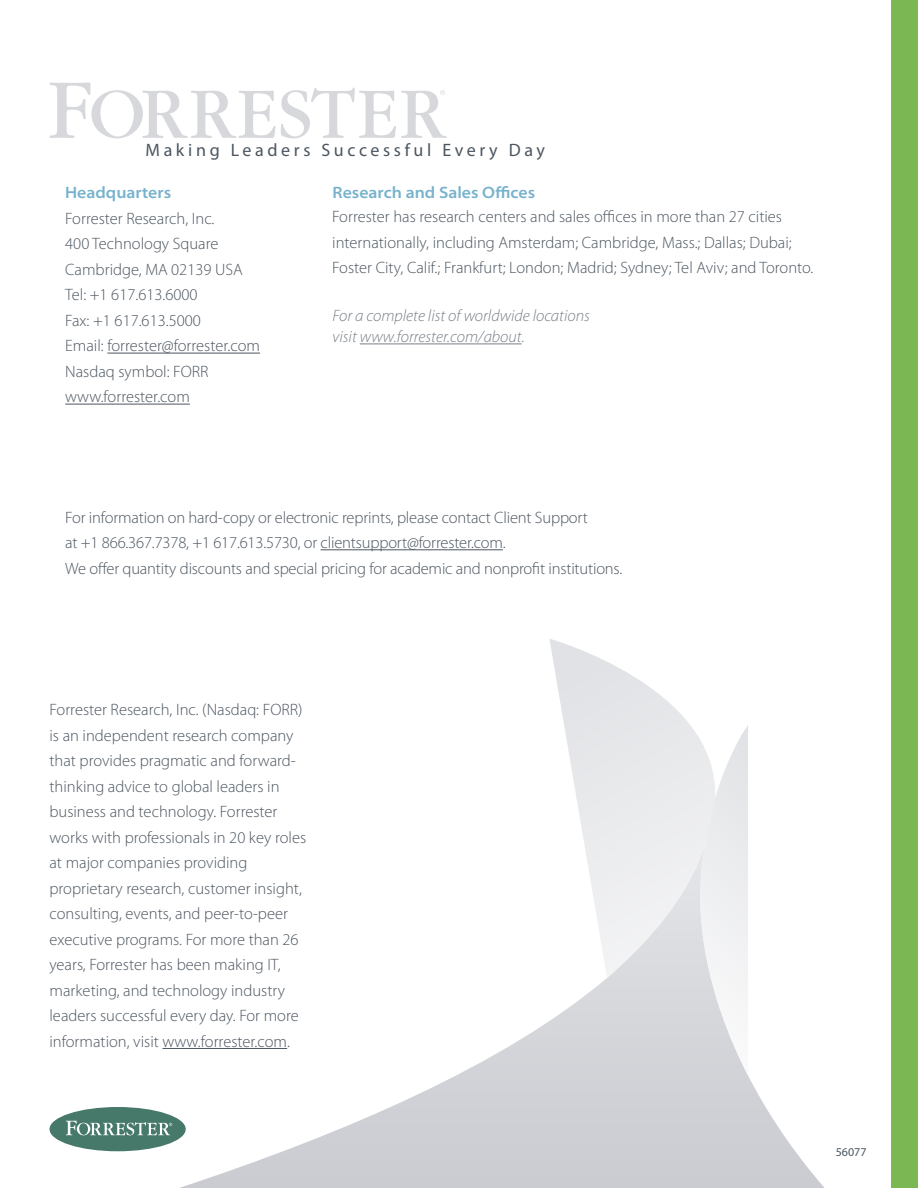
<style>
.page{position:relative;width:918px;height:1188px;background:#fff}
.page>*{position:absolute;margin:0;border:0;box-sizing:border-box;transform-origin:0 0}
.t1{font:18px "Myriad Pro";letter-spacing:.2em;color:#4c5660}
.t2{font:300 16.5px/25.5px "Myriad Pro";color:#4c5660}
.t3{font:italic 300 16.5px/21px "Myriad Pro";color:#798088}
.t4{font:600 semi-expanded 16.5px "Myriad Pro";color:#77b2cd}
.t5{font:12px "Myriad Pro";color:#4c5660}
</style>
<div class="page">
<hr style="left:163px;top:1048px;width:124px;height:1px;background:#4c5660">
<svg style="left:50px;top:82px;width:397px;height:56px"></svg>
<div style="left:50px;top:1107px;width:136px;height:44px;background:#46796a;border-radius:50%"></div>
<svg style="left:66px;top:1121px;width:106px;height:14px"></svg>
<svg style="left:179px;top:978px;width:646px;height:210px"></svg>
<svg style="left:549px;top:639px;width:142px;height:339px"></svg>
<svg style="left:691px;top:726px;width:57px;height:349px"></svg>
<hr style="left:107px;top:353px;width:153px;height:1px;background:#4c5660">
<hr style="left:65px;top:404px;width:125px;height:1px;background:#4c5660">
<div style="left:891px;top:0;width:27px;height:1188px;background:#7bb752"></div>
<hr style="left:321px;top:549px;width:182px;height:1px;background:#4c5660">
<hr style="left:360px;top:343px;width:162px;height:1px;background:#798088">
<p class="t1" style="left:146px;top:140px;width:401px">Making Leaders Successful Every Day</p>
<p class="t4" style="left:65px;top:184px;width:108px">Headquarters</p>
<p class="t2" style="left:65px;top:206px;width:196px">Forrester Research, Inc.<br>400 Technology Square<br>Cambridge, MA 02139 USA<br>Tel: +1 617.613.6000<br>Fax: +1 617.613.5000<br>Email: forrester@forrester.com<br>Nasdaq symbol: FORR www.forrester.com</p>
<p class="t4" style="left:333px;top:184px;width:204px">Research and Sales Offices</p>
<p class="t2" style="left:332px;top:204px;width:483px">Forrester has research centers and sales offices in more than 27 cities internationally, including Amsterdam; Cambridge, Mass.; Dallas; Dubai;<br>Foster City, Calif.; Frankfurt; London; Madrid; Sydney; Tel Aviv; and Toronto.</p>
<p class="t3" style="left:333px;top:306px;width:259px">For a complete list of worldwide locations visit www.forrester.com/about.</p>
<p class="t2" style="left:65px;top:505px;width:559px">For information on hard-copy or electronic reprints, please contact Client Support<br>at +1 866.367.7378, +1 617.613.5730, or clientsupport@forrester.com.<br>We offer quantity discounts and special pricing for academic and nonprofit institutions.</p>
<p class="t2" style="left:50px;top:697px;width:258px">Forrester Research, Inc. (Nasdaq: FORR) is an independent research company that provides pragmatic and forward&shy;thinking advice to global leaders in business and technology. Forrester works with professionals in 20 key roles at major companies providing proprietary research, customer insight, consulting, events, and peer-to-peer executive programs. For more than 26 years, Forrester has been making IT, marketing, and technology industry leaders successful every day. For more information, visit www.forrester.com.</p>
<p class="t5" style="left:836px;top:1145px;width:32px">56077</p>
</div>
